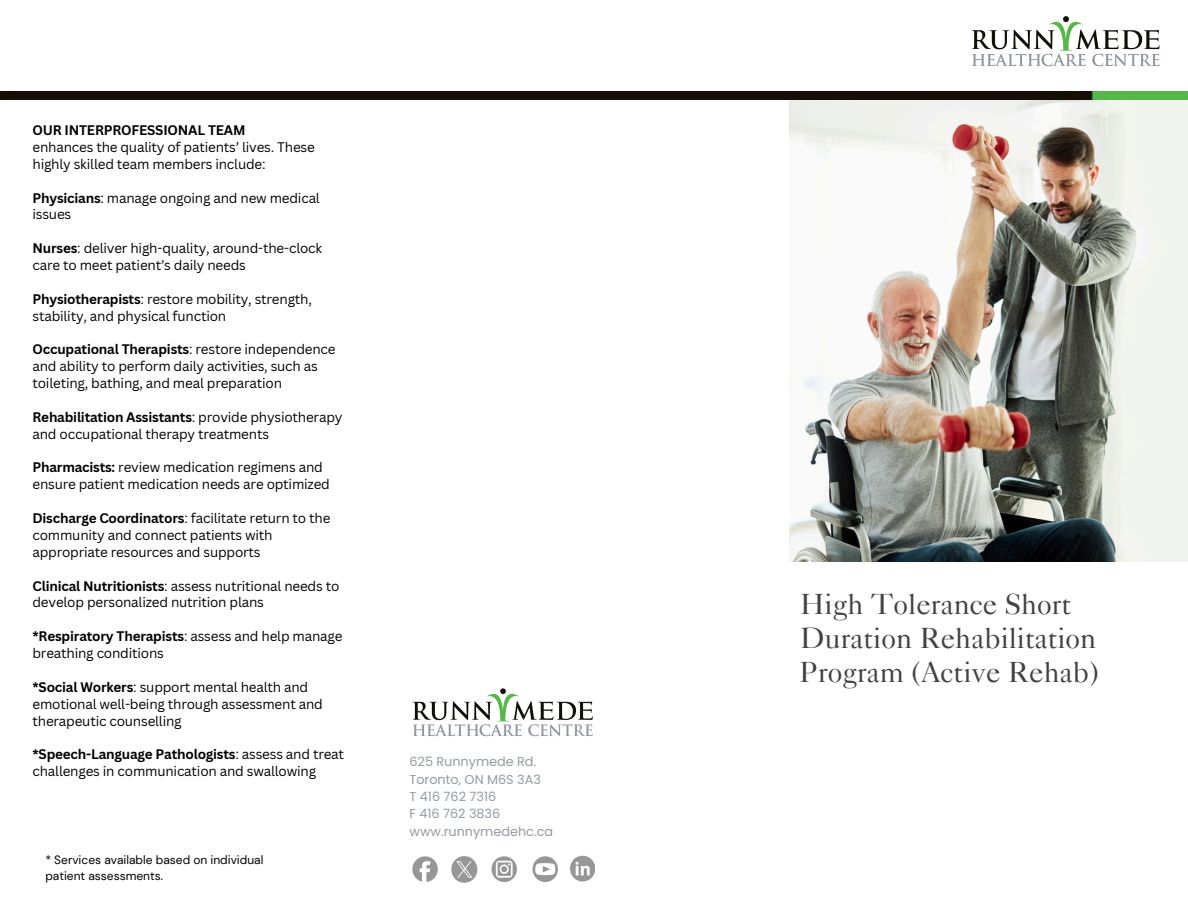
<style>
.page{position:relative;width:1188px;height:918px;background:#fff}
.page>*{position:absolute;margin:0;border:0;box-sizing:border-box;transform-origin:0 0}
.t1{font:29.25px/33.8px "Caslon 540 LT Std";color:#424242}
.t2{font:13.5px/16.8px "Canva Sans";letter-spacing:-.015em;color:#000}
.t3{font:12.75px/17.2px "Poppins";color:#949ba1}
.t4{font:12px/16px "DM Sans";color:#000}
.s1{font-weight:700}
</style>
<div class="page">
<img style="left:971px;top:16px;width:189px;height:51px">
<img style="left:412px;top:688px;width:181px;height:49px">
<img style="left:412px;top:855px;width:183px;height:28px">
<img style="left:790px;top:100px;width:398px;height:461px">
<img style="left:0;top:92px;width:1188px;height:7px">
<h2 class="t2" style="left:33px;top:121px;width:284px"><span class="s1">OUR INTERPROFESSIONAL TEAM<br></span>enhances the quality of patients’ lives. These highly skilled team members include:</h2>
<h2 class="t2" style="left:33px;top:189px;width:289px"><span class="s1">Physicians</span>: manage ongoing and new medical issues</h2>
<h2 class="t2" style="left:33px;top:240px;width:291px"><span class="s1">Nurses</span>: deliver high-quality, around-the-clock care to meet patient’s daily needs</h2>
<h2 class="t2" style="left:33px;top:290px;width:281px"><span class="s1">Physiotherapists</span>: restore mobility, strength, stability, and physical function</h2>
<h2 class="t2" style="left:33px;top:341px;width:305px"><span class="s1">Occupational Therapists</span>: restore independence and ability to perform daily activities, such as toileting, bathing, and meal preparation</h2>
<h2 class="t2" style="left:33px;top:408px;width:311px"><span class="s1">Rehabilitation Assistants</span>: provide physiotherapy and occupational therapy treatments</h2>
<h2 class="t2" style="left:33px;top:459px;width:299px"><span class="s1">Pharmacists:</span> review medication regimens and ensure patient medication needs are optimized</h2>
<h2 class="t2" style="left:33px;top:509px;width:299px"><span class="s1">Discharge Coordinators</span>: facilitate return to the community and connect patients with appropriate resources and supports</h2>
<p class="t2" style="left:33px;top:577px;width:308px"><span class="s1">Clinical Nutritionists</span>: assess nutritional needs to develop personalized nutrition plans</p>
<h2 class="t2" style="left:33px;top:628px;width:312px"><span class="s1">*Respiratory Therapists</span>: assess and help manage breathing conditions</h2>
<p class="t2" style="left:33px;top:678px;width:292px"><span class="s1">*Social Workers</span>: support mental health and emotional well-being through assessment and therapeutic counselling</p>
<h1 class="t2" style="left:33px;top:746px;width:313px"><span class="s1">*Speech-Language Pathologists</span>: assess and treat challenges in communication and swallowing</h1>
<p class="t3" style="left:410px;top:753px;width:133px">625 Runnymede Rd.<br>Toronto, ON M6S 3A3<br>T 416 762 7316<br>F 416 762 3836</p>
<p class="t3" style="left:410px;top:822px;width:145px">www.runnymedehc.ca</p>
<p class="t4" style="left:45px;top:852px;width:220px">* Services available based on individual patient assessments.</p>
<h2 class="t1" style="left:800px;top:591px;width:300px">High Tolerance Short<br>Duration Rehabilitation<br>Program (Active Rehab)</h2>
</div>
